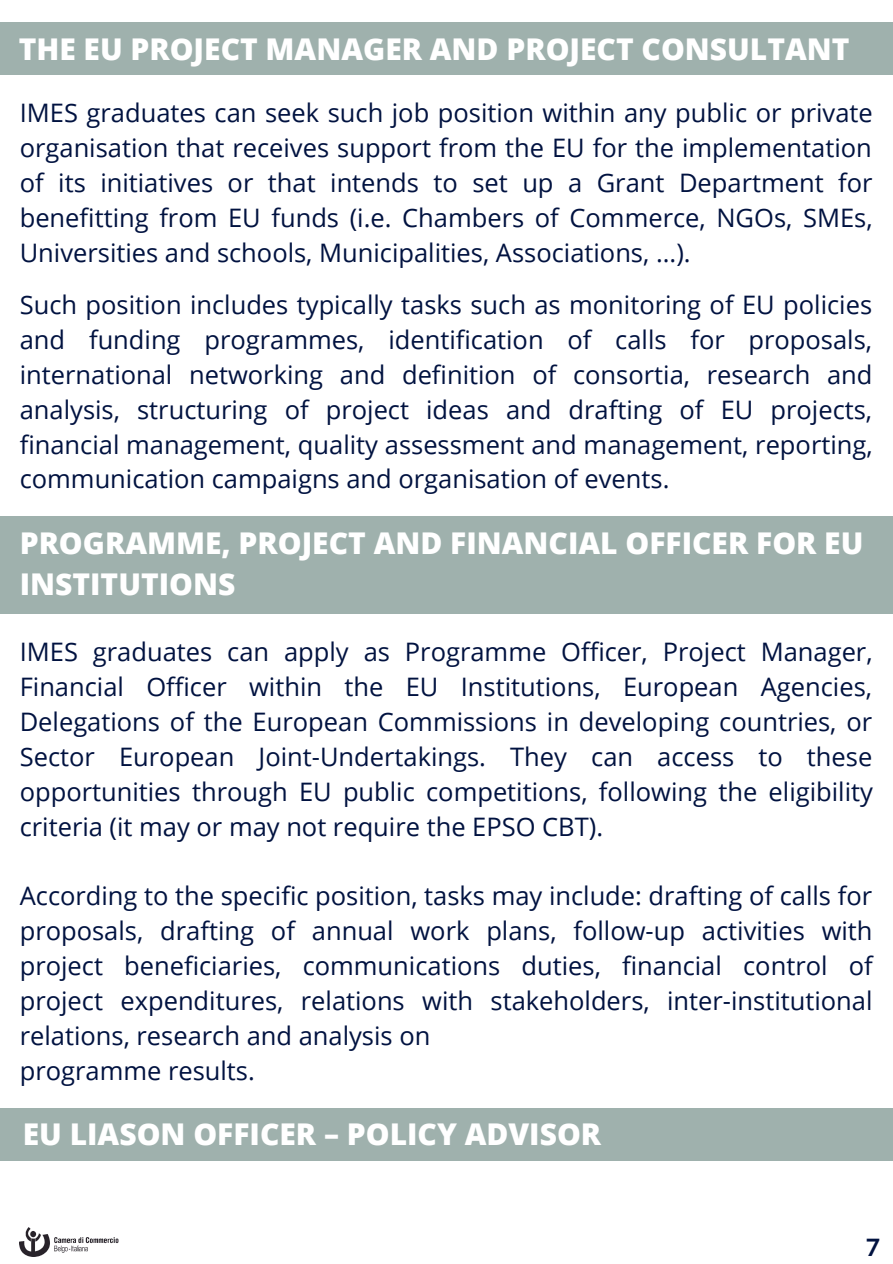
<style>
.page{position:relative;width:893px;height:1264px;background:#fff}
.page>*{position:absolute;margin:0;border:0;box-sizing:border-box;transform-origin:0 0}
.t1{font:800 30px/41.5px "Open Sans";color:#fff}
.t2{font:25.5px/34.8px "Open Sans";color:#011240;text-align:justify}
.t3{font:700 25.05px "HK Grotesk";color:#011240}
</style>
<div class="page">
<div style="left:0;top:22px;width:892px;height:53px;background:#9fb1ad"></div>
<div style="left:0;top:516px;width:892px;height:98px;background:#9fb1ad"></div>
<div style="left:0;top:1107px;width:892px;height:53px;background:#9fb1ad"></div>
<img style="left:20px;top:1227px;width:99px;height:28px">
<p class="t1" style="left:19px;top:27px;width:832px">THE EU PROJECT MANAGER AND PROJECT CONSULTANT</p>
<p class="t2" style="left:20px;top:95px;width:854px">IMES graduates can seek such job position within any public or private organisation that receives support from the EU for the implementation of its initiatives or that intends to set up a Grant Department for benefitting from EU funds (i.e. Chambers of Commerce, NGOs, SMEs, Universities and schools, Municipalities, Associations, ...).</p>
<p class="t2" style="left:20px;top:287px;width:854px">Such position includes typically tasks such as monitoring of EU policies and funding programmes, identification of calls for proposals, international networking and definition of consortia, research and analysis, structuring of project ideas and drafting of EU projects, financial management, quality assessment and management, reporting, communication campaigns and organisation of events.</p>
<p class="t1" style="left:20px;top:521px;width:845px">PROGRAMME, PROJECT AND FINANCIAL OFFICER FOR EU<br>INSTITUTIONS</p>
<p class="t2" style="left:20px;top:634px;width:854px">IMES graduates can apply as Programme Officer, Project Manager, Financial Officer within the EU Institutions, European Agencies, Delegations of the European Commissions in developing countries, or Sector European Joint-Undertakings. They can access to these opportunities through EU public competitions, following the eligibility criteria (it may or may not require the EPSO CBT).</p>
<p class="t2" style="left:20px;top:878px;width:854px;text-align:left">According to the specific position, tasks may include: drafting of calls for proposals, drafting of annual work plans, follow-up activities with project beneficiaries, communications duties, financial control of project expenditures, relations with stakeholders, inter-institutional relations, research and analysis on<br>programme results.</p>
<p class="t1" style="left:23px;top:1112px;width:579px">EU LIASON OFFICER – POLICY ADVISOR</p>
<p class="t3" style="left:865px;top:1233px;width:16px">7</p>
</div>
